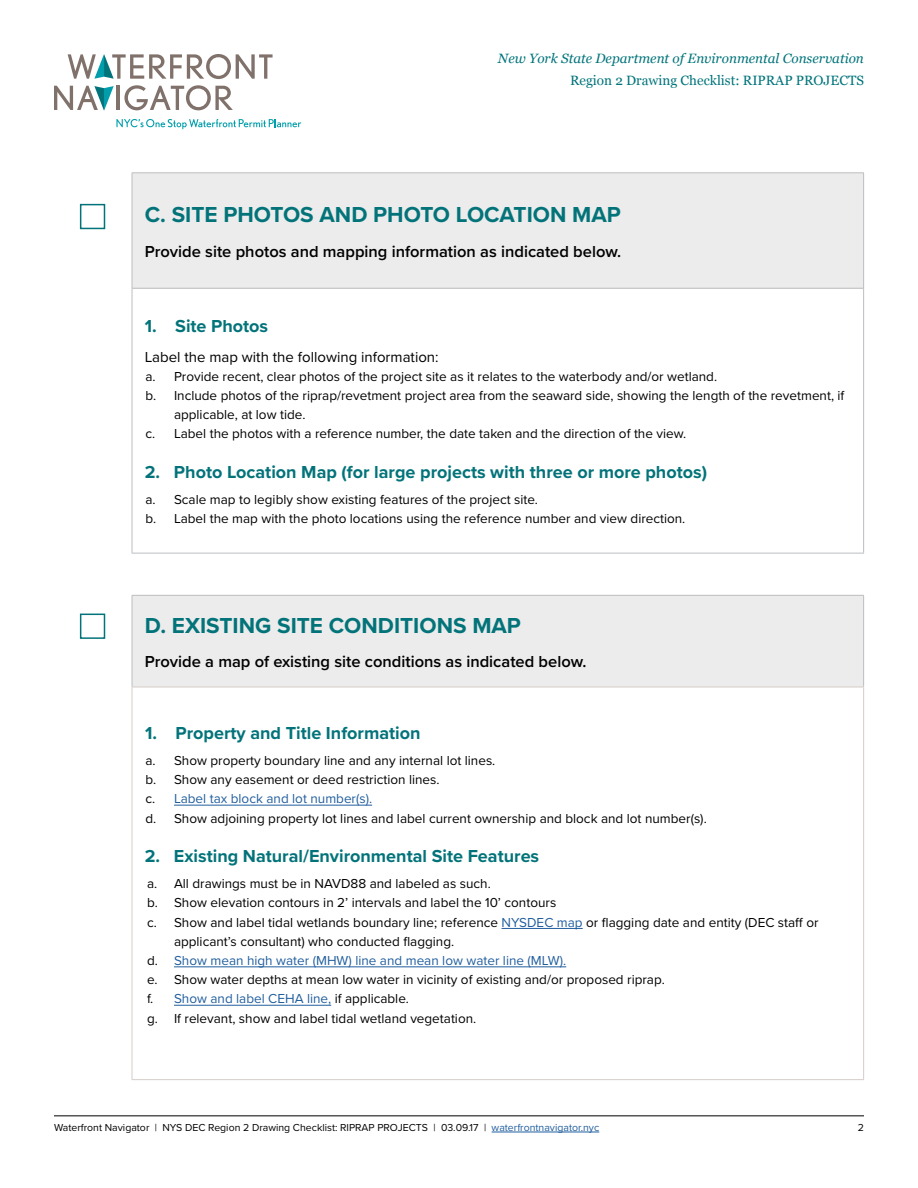
<style>
.page{position:relative;width:918px;height:1188px;background:#fff}
.page>*{position:absolute;margin:0;border:0;box-sizing:border-box;transform-origin:0 0}
.t1{font:700 22.5px "Proxima Nova";color:#03737a}
.t2{font:700 18px "Proxima Nova";color:#03737a}
.t3{font:600 16.5px "Proxima Nova";color:#000}
.t4{font:15px "Proxima Nova";color:#000}
.t5{font:13.5px/19.2px "Proxima Nova";color:#000}
.t6{font:13.5px "Proxima Nova";color:#215e9e}
.t7{font:italic 13.5px "Georgia";color:#00747b}
.t8{font:13.5px "Georgia";color:#00747b}
.t9{font:10.5px "Proxima Nova";color:#000}
.s1{color:#215e9e}
.s2{color:#000}
</style>
<div class="page">
<hr style="left:54px;top:1115px;width:810px;height:1px;background:#000">
<hr style="left:492px;top:1132px;width:107px;height:1px;background:#215e9e">
<hr style="left:116px;top:86px;width:4px;height:24px;background:#80716b">
<svg style="left:124px;top:85px;width:109px;height:25px"></svg>
<svg style="left:116px;top:119px;width:185px;height:10px"></svg>
<svg style="left:68px;top:54px;width:205px;height:25px"></svg>
<svg style="left:54px;top:86px;width:60px;height:24px"></svg>
<div style="left:132px;top:173px;width:732px;height:115px;background:#ececec"></div>
<hr style="left:132px;top:288px;width:1px;height:265px;background:#bcbec0">
<hr style="left:863px;top:288px;width:1px;height:265px;background:#bcbec0">
<hr style="left:132px;top:173px;width:732px;height:1px;background:#bcbec0">
<hr style="left:132px;top:173px;width:1px;height:115px;background:#bcbec0">
<hr style="left:863px;top:173px;width:1px;height:115px;background:#bcbec0">
<hr style="left:132px;top:288px;width:732px;height:1px;background:#bcbec0">
<hr style="left:132px;top:553px;width:732px;height:1px;background:#bcbec0">
<div style="left:80px;top:204px;width:25px;height:25px;border:2px solid #03737a"></div>
<div style="left:132px;top:595px;width:732px;height:92px;background:#ececec"></div>
<hr style="left:132px;top:595px;width:732px;height:1px;background:#bcbec0">
<hr style="left:132px;top:596px;width:1px;height:91px;background:#bcbec0">
<hr style="left:863px;top:596px;width:1px;height:91px;background:#bcbec0">
<hr style="left:132px;top:687px;width:732px;height:1px;background:#d5cdc9">
<hr style="left:132px;top:687px;width:1px;height:392px;background:#d5cdc9">
<hr style="left:863px;top:687px;width:1px;height:392px;background:#d5cdc9">
<hr style="left:132px;top:1079px;width:732px;height:1px;background:#d5cdc9">
<hr style="left:174px;top:805px;width:198px;height:1px;background:#215e9e">
<hr style="left:502px;top:928px;width:81px;height:1px;background:#215e9e">
<hr style="left:174px;top:967px;width:392px;height:1px;background:#215e9e">
<hr style="left:174px;top:1005px;width:157px;height:1px;background:#215e9e">
<div style="left:80px;top:614px;width:25px;height:25px;border:2px solid #03737a"></div>
<p class="t7" style="left:498px;top:48px;width:367px">New York State Department of Environmental Conservation</p>
<p class="t8" style="left:570px;top:71px;width:295px">Region 2 Drawing Checklist: RIPRAP PROJECTS</p>
<h1 class="t1" style="left:145px;top:198px;width:478px">C. SITE PHOTOS AND PHOTO LOCATION MAP</h1>
<p class="t3" style="left:145px;top:239px;width:478px">Provide site photos and mapping information as indicated below.</p>
<h2 class="t2" style="left:145px;top:313px;width:125px">1. Site Photos</h2>
<p class="t4" style="left:145px;top:345px;width:295px">Label the map with the following information:</p>
<p class="t5" style="left:146px;top:366px;width:573px">a. Provide recent, clear photos of the project site as it relates to the waterbody and/or wetland.</p>
<p class="t5" style="left:146px;top:385px;width:700px">b. Include photos of the riprap/revetment project area from the seaward side, showing the length of the revetment, if</p>
<p class="t5" style="left:174px;top:404px;width:133px">applicable, at low tide.</p>
<p class="t5" style="left:146px;top:424px;width:542px">c. Label the photos with a reference number, the date taken and the direction of the view.</p>
<h2 class="t2" style="left:145px;top:459px;width:564px">2. Photo Location Map (for large projects with three or more photos)</h2>
<p class="t5" style="left:146px;top:489px;width:541px">a. Scale map to legibly show existing features of the project site.<br>b. Label the map with the photo locations using the reference number and view direction.</p>
<h1 class="t1" style="left:145px;top:609px;width:378px">D. EXISTING SITE CONDITIONS MAP</h1>
<p class="t3" style="left:145px;top:649px;width:443px">Provide a map of existing site conditions as indicated below.</p>
<h2 class="t2" style="left:145px;top:720px;width:277px">1. Property and Title Information</h2>
<p class="t5" style="left:146px;top:750px;width:563px">a. Show property boundary line and any internal lot lines.<br>b. Show any easement or deed restriction lines.<br>c. <span class="s1">Label tax block and lot number(s).<br></span>d. Show adjoining property lot lines and label current ownership and block and lot number(s).</p>
<h2 class="t2" style="left:145px;top:843px;width:396px">2. Existing Natural/Environmental Site Features</h2>
<p class="t5" style="left:147px;top:874px;width:345px">a. All drawings must be in NAVD88 and labeled as such.</p>
<p class="t5" style="left:147px;top:893px;width:411px">b. Show elevation contours in 2’ intervals and label the 10’ contours</p>
<p class="t5" style="left:147px;top:912px;width:673px">c. Show and label tidal wetlands boundary line; reference <span class="s1">NYSDEC map</span> or flagging date and entity (DEC staff or</p>
<p class="t5" style="left:174px;top:931px;width:282px">applicant’s consultant) who conducted flagging.</p>
<p class="t6" style="left:147px;top:950px;width:421px"><span class="s2">d.</span> Show mean high water (MHW) line and mean low water line (MLW).</p>
<p class="t5" style="left:147px;top:970px;width:519px">e. Show water depths at mean low water in vicinity of existing and/or proposed riprap.</p>
<p class="t6" style="left:147px;top:989px;width:263px"><span class="s2">f.</span> Show and label CEHA line, <span class="s2">if applicable.</span></p>
<p class="t5" style="left:147px;top:1008px;width:331px">g. If relevant, show and label tidal wetland vegetation.</p>
<p class="t9" style="left:54px;top:1119px;width:547px">Waterfront Navigator | NYS DEC Region 2 Drawing Checklist: RIPRAP PROJECTS | 03.09.17 | <span class="s1">waterfrontnavigator.nyc</span></p>
<p class="t9" style="left:858px;top:1119px;width:8px">2</p>
</div>
